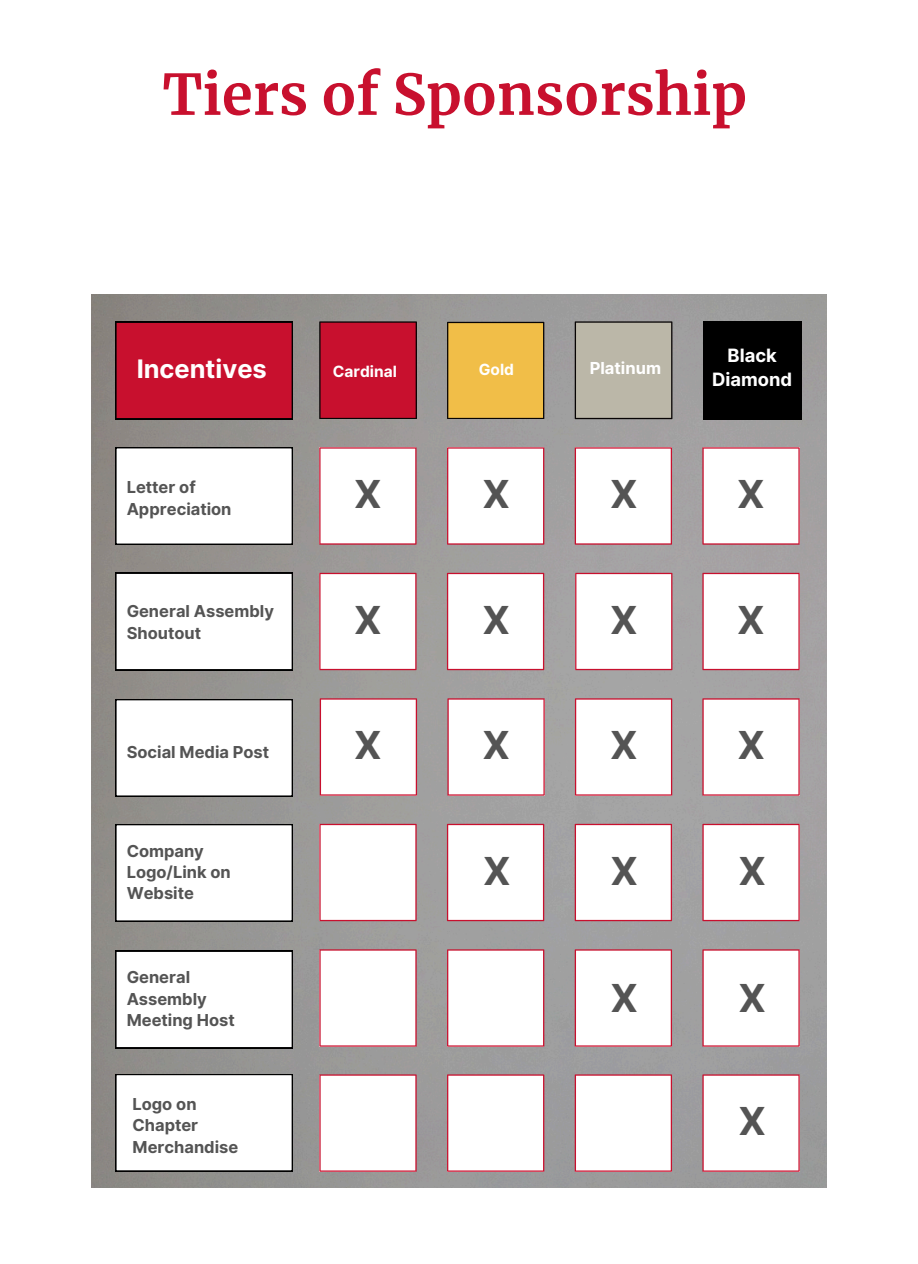
<style>
.page{position:relative;width:918px;height:1264px;background:#fff}
.page>*{position:absolute;margin:0;border:0;box-sizing:border-box;transform-origin:0 0}
.t1{font:700 55.95px "Merriweather";color:#c8102e}
.t2{font:700 38.55px "Inter";color:#545454}
.t3{font:700 25.5px "Inter";color:#fff}
.t4{font:700 18.3px/24.2px "Inter";color:#fff;text-align:center}
.t5{font:700 16.5px/21.3px "Inter";color:#545454}
.t6{font:700 16.5px "Inter";color:#fff}
.t7{font:700 15.45px "Inter";color:#fff}
</style>
<div class="page">
<img style="left:92px;top:294px;width:734px;height:893px">
<svg style="left:319px;top:447px;width:98px;height:97px"></svg>
<svg style="left:319px;top:321px;width:98px;height:98px;background:#be102c"></svg>
<svg style="left:447px;top:322px;width:97px;height:97px;background:#e6b544"></svg>
<div style="left:575px;top:321px;width:97px;height:98px;background:#bbb7a8"></div>
<div style="left:703px;top:321px;width:98px;height:98px;background:#000"></div>
<svg style="left:447px;top:447px;width:97px;height:97px"></svg>
<svg style="left:575px;top:447px;width:97px;height:97px"></svg>
<svg style="left:702px;top:447px;width:98px;height:97px"></svg>
<svg style="left:319px;top:573px;width:98px;height:97px"></svg>
<svg style="left:447px;top:573px;width:97px;height:97px"></svg>
<svg style="left:575px;top:573px;width:97px;height:97px"></svg>
<svg style="left:702px;top:573px;width:98px;height:97px"></svg>
<svg style="left:320px;top:698px;width:97px;height:97px"></svg>
<svg style="left:447px;top:698px;width:98px;height:97px"></svg>
<svg style="left:575px;top:698px;width:97px;height:97px"></svg>
<svg style="left:702px;top:698px;width:98px;height:97px"></svg>
<svg style="left:319px;top:823px;width:98px;height:98px"></svg>
<svg style="left:447px;top:823px;width:97px;height:98px"></svg>
<svg style="left:575px;top:823px;width:97px;height:98px"></svg>
<svg style="left:702px;top:823px;width:98px;height:98px"></svg>
<svg style="left:447px;top:949px;width:97px;height:97px"></svg>
<svg style="left:575px;top:949px;width:97px;height:97px"></svg>
<svg style="left:702px;top:949px;width:98px;height:97px"></svg>
<svg style="left:575px;top:1074px;width:97px;height:97px"></svg>
<svg style="left:702px;top:1074px;width:98px;height:97px"></svg>
<svg style="left:319px;top:949px;width:98px;height:97px"></svg>
<svg style="left:447px;top:1074px;width:97px;height:97px"></svg>
<svg style="left:319px;top:1074px;width:98px;height:97px"></svg>
<svg style="left:115px;top:447px;width:178px;height:97px"></svg>
<svg style="left:115px;top:573px;width:178px;height:97px"></svg>
<svg style="left:115px;top:699px;width:178px;height:97px"></svg>
<svg style="left:115px;top:824px;width:178px;height:97px"></svg>
<svg style="left:115px;top:950px;width:178px;height:98px"></svg>
<svg style="left:115px;top:1074px;width:178px;height:97px"></svg>
<div style="left:115px;top:322px;width:178px;height:97px;background:#c8102e"></div>
<p class="t1" style="left:163px;top:60px;width:586px">Tiers of Sponsorship</p>
<p class="t3" style="left:137px;top:354px;width:132px">Incentives</p>
<p class="t5" style="left:127px;top:477px;width:106px">Letter of<br>Appreciation</p>
<p class="t5" style="left:127px;top:600px;width:149px">General Assembly</p>
<p class="t5" style="left:127px;top:622px;width:76px">Shoutout</p>
<p class="t5" style="left:127px;top:741px;width:144px">Social Media Post</p>
<p class="t5" style="left:127px;top:839px;width:106px">Company<br>Logo/Link on<br>Website</p>
<p class="t5" style="left:127px;top:966px;width:110px">General<br>Assembly<br>Meeting Host</p>
<p class="t5" style="left:132px;top:1093px;width:107px">Logo on<br>Chapter<br>Merchandise</p>
<p class="t7" style="left:333px;top:362px;width:66px">Cardinal</p>
<h2 class="t7" style="left:479px;top:360px;width:37px">Gold</h2>
<p class="t6" style="left:590px;top:358px;width:73px">Platinum</p>
<p class="t4" style="left:712px;top:343px;width:82px">Black<br>Diamond</p>
<p class="t2" style="left:354px;top:471px;width:29px">X</p>
<p class="t2" style="left:482px;top:471px;width:29px">X</p>
<p class="t2" style="left:610px;top:471px;width:29px">X</p>
<p class="t2" style="left:737px;top:471px;width:29px">X</p>
<p class="t2" style="left:354px;top:597px;width:29px">X</p>
<p class="t2" style="left:482px;top:597px;width:29px">X</p>
<p class="t2" style="left:610px;top:597px;width:29px">X</p>
<p class="t2" style="left:737px;top:597px;width:29px">X</p>
<p class="t2" style="left:354px;top:722px;width:29px">X</p>
<p class="t2" style="left:482px;top:722px;width:29px">X</p>
<p class="t2" style="left:610px;top:722px;width:29px">X</p>
<p class="t2" style="left:737px;top:722px;width:29px">X</p>
<p class="t2" style="left:483px;top:847px;width:29px">X</p>
<p class="t2" style="left:611px;top:848px;width:29px">X</p>
<p class="t2" style="left:738px;top:847px;width:29px">X</p>
<p class="t2" style="left:611px;top:974px;width:29px">X</p>
<p class="t2" style="left:738px;top:974px;width:29px">X</p>
<p class="t2" style="left:738px;top:1098px;width:29px">X</p>
</div>
